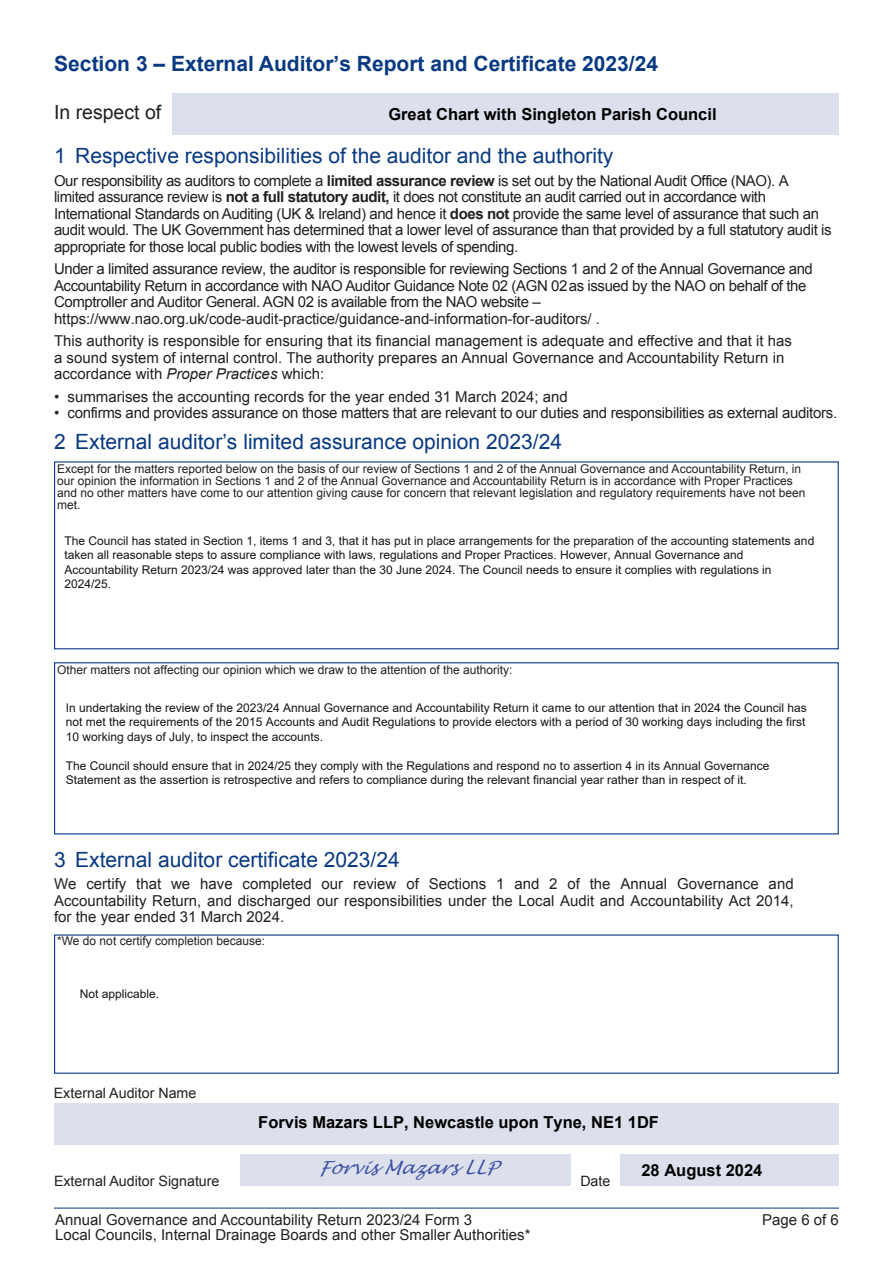
<style>
.page{position:relative;width:893px;height:1263px;background:#fff}
.page>*{position:absolute;margin:0;border:0;box-sizing:border-box;transform-origin:0 0}
.t1{font:21px "Arial";color:#083981}
.t2{font:700 21px "Arial";color:#083981}
.t3{font:19.5px "Arial";color:#231f20}
.t4{font:italic 18px "Lucida Handwriting";color:#3c50a2}
.t5{font:700 16.5px "Arial";color:#000}
.t6{font:700 16.5px "Arial";color:#000}
.t7{font:15px/16.5px "Arial";letter-spacing:-.03em;color:#231f20}
.t8{font:15px/16.5px "Arial";color:#231f20}
.t9{font:14.25px "Arial";color:#231f20}
.t10{font:12px/14.4px "Arial";color:#161319}
.t11{font:12px/12px "Arial";color:#231f20}
.t12{font:12px "Arial";color:#161319}
.s1{font-weight:700}
.s2{font-style:italic}
.s3{font-style:inherit}
</style>
<div class="page">
<hr style="left:54px;top:1208px;width:785px;height:1px;background:#083981">
<div style="left:172px;top:94px;width:667px;height:41px;background:#dcdfec"></div>
<div style="left:54px;top:1103px;width:785px;height:41px;background:#dcdfec"></div>
<div style="left:240px;top:1154px;width:331px;height:32px;background:#dcdfec"></div>
<div style="left:620px;top:1154px;width:219px;height:32px;background:#dcdfec"></div>
<div style="left:54px;top:461px;width:785px;height:188px;border:1px solid #083981"></div>
<div style="left:54px;top:934px;width:785px;height:140px;border:1px solid #083981"></div>
<p class="t2" style="left:54px;top:49px;width:605px">Section 3 – External Auditor’s Report and Certificate 2023/24</p>
<p class="t3" style="left:54px;top:100px;width:109px">In respect of</p>
<p class="t6" style="left:388px;top:102px;width:330px">Great Chart with Singleton Parish Council</p>
<p class="t1" style="left:54px;top:142px;width:561px">1 Respective responsibilities of the auditor and the authority</p>
<p class="t7" style="left:54px;top:172px;width:779px">Our responsibility as auditors to complete a <span class="s1">limited assurance review</span> is set out by the National Audit Office (NAO). A limited assurance review is <span class="s1">not a full statutory audit,</span> it does not constitute an audit carried out in accordance with International Standards on Auditing (UK &amp; Ireland) and hence it <span class="s1">does not</span> provide the same level of assurance that such an audit would. The UK Government has determined that a lower level of assurance than that provided by a full statutory audit is appropriate for those local public bodies with the lowest levels of spending.</p>
<p class="t7" style="left:54px;top:261px;width:760px">Under a limited assurance review, the auditor is responsible for reviewing Sections 1 and 2 of the Annual Governance and Accountability Return in accordance with NAO Auditor Guidance Note 02 (AGN 02as issued by the NAO on behalf of the Comptroller and Auditor General. AGN 02 is available from the NAO website – https://www.nao.org.uk/code-audit-practice/guidance-and-information-for-auditors/ .</p>
<p class="t8" style="left:54px;top:333px;width:739px">This authority is responsible for ensuring that its financial management is adequate and effective and that it has a sound system of internal control. The authority prepares an Annual Governance and Accountability Return in accordance with <span class="s2">Proper Practices</span> which:</p>
<p class="t8" style="left:54px;top:388px;width:515px">• summarises the accounting records for the year ended 31 March 2024; and</p>
<p class="t7" style="left:54px;top:405px;width:785px">• confirms and provides assurance on those matters that are relevant to our duties and responsibilities as external auditors.</p>
<p class="t1" style="left:54px;top:428px;width:510px">2 External auditor’s limited assurance opinion 2023/24</p>
<p class="t11" style="left:57px;top:463px;width:750px">Except for the matters reported below on the basis of our review of Sections 1 and 2 of the Annual Governance and Accountability Return, in our opinion the information in Sections 1 and 2 of the Annual Governance and Accountability Return is in accordance with Proper Practices and no other matters have come to our attention giving cause for concern that relevant legislation and regulatory requirements have not been met.</p>
<p class="t10" style="left:65px;top:533px;width:751px">The Council has stated in Section 1, items 1 and 3, that it has put in place arrangements for the preparation of the accounting statements and taken all reasonable steps to assure compliance with laws, regulations and Proper Practices. However, Annual Governance and Accountability Return 2023/24 was approved later than the 30 June 2024. The Council needs to ensure it complies with regulations in 2024/25.</p>
<p class="t11" style="left:57px;top:664px;width:457px">Other matters not affecting our opinion which we draw to the attention of the authority:</p>
<p class="t10" style="left:66px;top:700px;width:743px;text-align:justify">In undertaking the review of the 2023/24 Annual Governance and Accountability Return it came to our attention that in 2024 the Council has not met the requirements of the 2015 Accounts and Audit Regulations to provide electors with a period of 30 working days including the first 10 working days of July, to inspect the accounts.</p>
<p class="t10" style="left:66px;top:758px;width:705px">The Council should ensure that in 2024/25 they comply with the Regulations and respond no to assertion 4 in its Annual Governance<br>Statement as the assertion is retrospective and refers to compliance during the relevant financial year rather than in respect of it.</p>
<p class="t1" style="left:54px;top:846px;width:347px">3 External auditor certificate 2023/24</p>
<p class="t7" style="left:54px;top:876px;width:741px;text-align:justify">We certify that we have completed our review of Sections 1 and 2 of the Annual Governance and Accountability Return, and discharged our responsibilities under the Local Audit and Accountability Act 2014, for the year ended 31 March 2024.</p>
<p class="t11" style="left:57px;top:935px;width:209px">*We do not certify completion because:</p>
<p class="t12" style="left:80px;top:986px;width:81px">Not applicable.</p>
<p class="t9" style="left:54px;top:1083px;width:144px">External Auditor Name</p>
<p class="t5" style="left:258px;top:1110px;width:402px"><span class="s3">Forvis</span> Mazars LLP, Newcastle upon Tyne, NE1 1DF</p>
<p class="t4" style="left:318px;top:1156px;width:181px"><span class="s3">Forvis</span>MazarsLLP</p>
<p class="t9" style="left:54px;top:1172px;width:167px">External Auditor Signature</p>
<p class="t8" style="left:55px;top:1212px;width:477px;line-height:15px">Annual Governance and Accountability Return 2023/24 Form 3<br>Local Councils, Internal Drainage Boards and other Smaller Authorities*</p>
<p class="t9" style="left:580px;top:1171px;width:32px">Date</p>
<p class="t5" style="left:641px;top:1158px;width:123px"><span class="s3">28</span> August 2024</p>
<p class="t7" style="left:762px;top:1212px;width:78px">Page 6 of 6</p>
</div>
